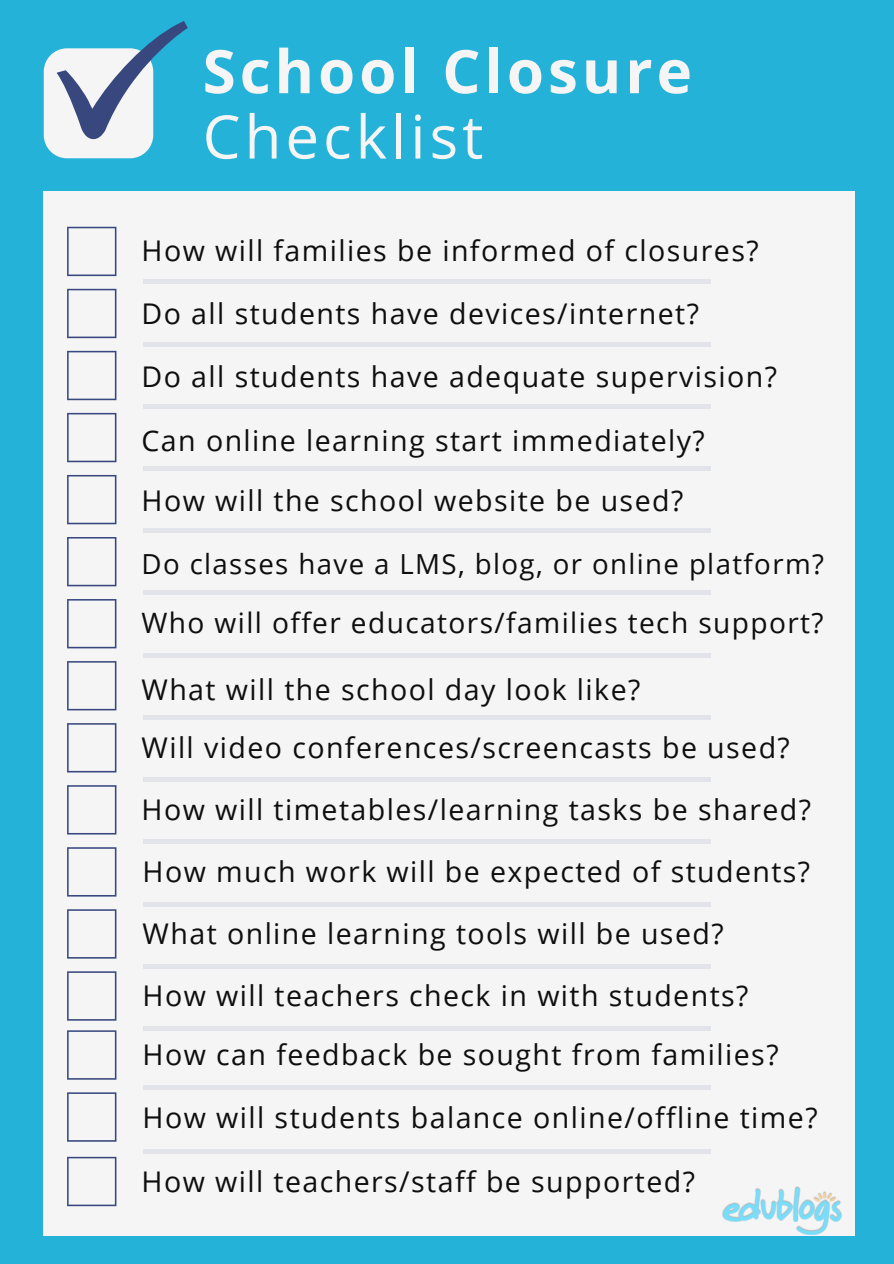
<style>
.page{position:relative;width:894px;height:1264px;background:#fff}
.page>*{position:absolute;margin:0;border:0;box-sizing:border-box;transform-origin:0 0}
.t1{font:700 60px "Open Sans";letter-spacing:.065em;color:#f5f5f5}
.t2{font:60px "Open Sans";letter-spacing:.065em;color:#f5f5f5}
.t3{font:28.5px/61.9px "Open Sans";letter-spacing:.05em;color:#0e0e0e}
.t4{font:28.05px "Open Sans";letter-spacing:.05em;color:#0e0e0e}
.t5{font:27.6px "Open Sans";letter-spacing:.05em;color:#0e0e0e}
</style>
<div class="page">
<div style="left:0;top:0;width:893px;height:1263px;background:#24b2d8"></div>
<div style="left:44px;top:191px;width:810px;height:1044px;background:#f5f5f5"></div>
<svg style="left:44px;top:21px;width:144px;height:137px"></svg>
<div style="left:143px;top:279px;width:567px;height:5px;background:#e3e4e9"></div>
<hr style="left:143px;top:342px;width:567px;height:4px;background:#e3e4e9">
<hr style="left:143px;top:404px;width:567px;height:4px;background:#e3e4e9">
<div style="left:143px;top:466px;width:567px;height:5px;background:#e3e4e9"></div>
<div style="left:143px;top:528px;width:567px;height:5px;background:#e3e4e9"></div>
<div style="left:143px;top:590px;width:567px;height:5px;background:#e3e4e9"></div>
<hr style="left:143px;top:653px;width:567px;height:4px;background:#e3e4e9">
<hr style="left:143px;top:715px;width:567px;height:4px;background:#e3e4e9">
<hr style="left:143px;top:777px;width:567px;height:4px;background:#e3e4e9">
<div style="left:143px;top:839px;width:567px;height:5px;background:#e3e4e9"></div>
<div style="left:143px;top:901px;width:567px;height:5px;background:#e3e4e9"></div>
<hr style="left:143px;top:964px;width:567px;height:4px;background:#e3e4e9">
<hr style="left:143px;top:1026px;width:567px;height:4px;background:#e3e4e9">
<svg style="left:67px;top:227px;width:49px;height:49px"></svg>
<svg style="left:67px;top:289px;width:49px;height:49px"></svg>
<svg style="left:67px;top:351px;width:49px;height:49px"></svg>
<svg style="left:67px;top:413px;width:49px;height:49px"></svg>
<svg style="left:67px;top:475px;width:49px;height:49px"></svg>
<svg style="left:67px;top:537px;width:49px;height:49px"></svg>
<svg style="left:67px;top:599px;width:49px;height:49px"></svg>
<svg style="left:67px;top:661px;width:49px;height:49px"></svg>
<svg style="left:67px;top:723px;width:49px;height:49px"></svg>
<svg style="left:67px;top:785px;width:49px;height:49px"></svg>
<svg style="left:67px;top:847px;width:49px;height:49px"></svg>
<svg style="left:67px;top:909px;width:49px;height:49px"></svg>
<svg style="left:67px;top:971px;width:49px;height:49px"></svg>
<div style="left:143px;top:1084px;width:567px;height:5px;background:#e3e4e9"></div>
<svg style="left:67px;top:1030px;width:49px;height:49px"></svg>
<svg style="left:67px;top:1092px;width:49px;height:49px"></svg>
<hr style="left:143px;top:1149px;width:567px;height:4px;background:#e3e4e9">
<svg style="left:67px;top:1156px;width:49px;height:50px"></svg>
<img style="left:722px;top:1186px;width:119px;height:48px">
<h1 class="t1" style="left:202px;top:29px;width:490px">School Closure</h1>
<h1 class="t2" style="left:202px;top:94px;width:282px">Checklist</h1>
<p class="t3" style="left:141px;top:219px;width:618px">How will families be informed of closures?</p>
<p class="t3" style="left:141px;top:282px;width:558px">Do all students have devices/internet?</p>
<p class="t3" style="left:141px;top:345px;width:636px">Do all students have adequate supervision?</p>
<p class="t3" style="left:141px;top:410px;width:564px;line-height:60.2px">Can online learning start immediately?<br>How will the school website be used?</p>
<p class="t5" style="left:141px;top:544px;width:683px">Do classes have a LMS, blog, or online platform?</p>
<p class="t4" style="left:141px;top:603px;width:683px">Who will offer educators/families tech support?</p>
<p class="t3" style="left:141px;top:659px;width:649px;line-height:58.7px">What will the school day look like?<br>Will video conferences/screencasts be used?</p>
<p class="t3" style="left:141px;top:777px;width:670px">How will timetables/learning tasks be shared?</p>
<p class="t3" style="left:143px;top:840px;width:669px">How much work will be expected of students?<br>What online learning tools will be used?<br>How will teachers check in with students?</p>
<p class="t3" style="left:143px;top:1023px;width:676px">How can feedback be sought from families?<br>How will students balance online/offline time?</p>
<p class="t3" style="left:141px;top:1150px;width:554px">How will teachers/staff be supported?</p>
</div>
